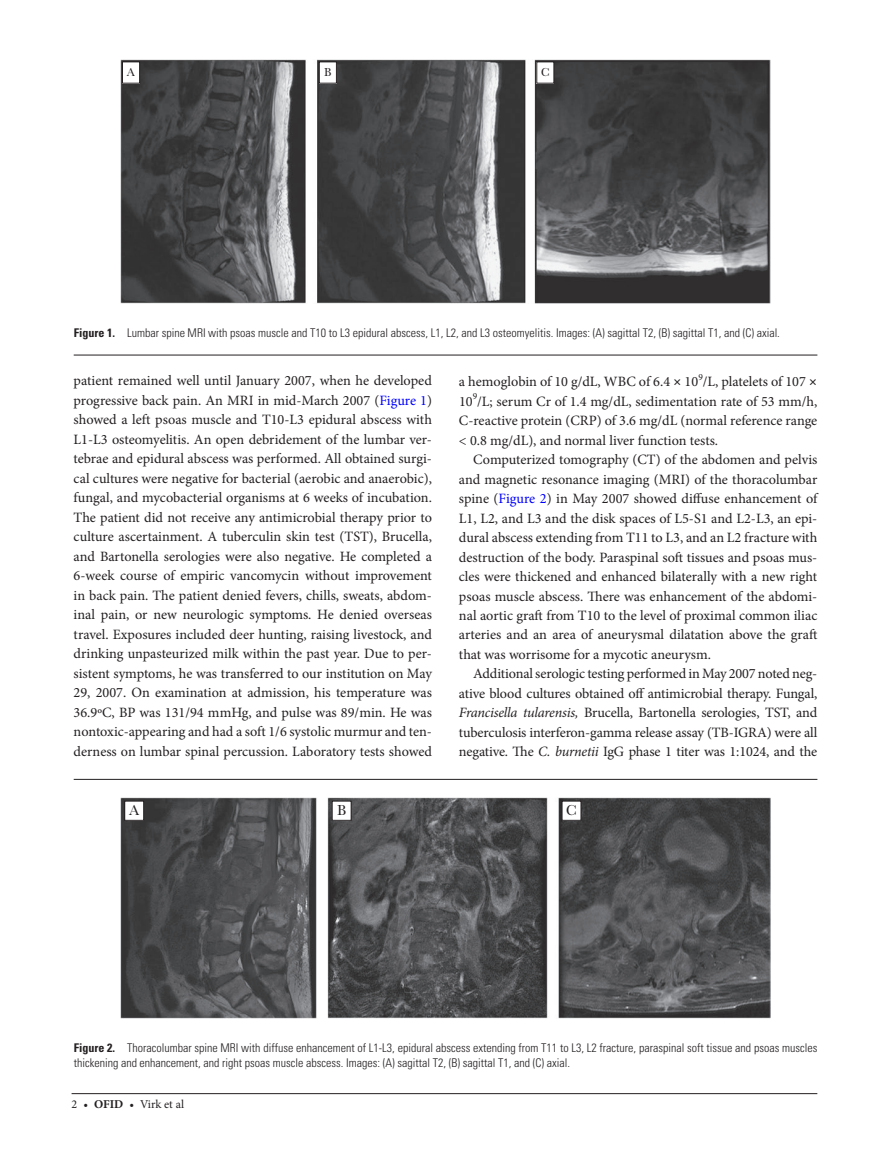
<style>
.page{position:relative;width:891px;height:1174px;background:#fff}
.page>*{position:absolute;margin:0;border:0;box-sizing:border-box;transform-origin:0 0}
.t1{font:15px "Baskerville MT Std";color:#231f20}
.t2{font:14.25px/19.5px "Minion Pro";letter-spacing:-.005em;color:#231f20;text-align:justify}
.t3{font:300 condensed 12px/15px "Univers LT Std";color:#231f20}
.t4{font:12px "Minion Pro";color:#231f20}
.t5{font:12px "Baskerville MT Std";color:#231f20}
.s1{font-weight:700}
.s2{color:#00f}
.s3{font-family:"Gandhari Unicode"}
.s4{font-style:italic}
</style>
<div class="page">
<hr style="left:72px;top:1093px;width:745px;height:1px;background:#231f20">
<hr style="left:74px;top:355px;width:743px;height:1px;background:#231f20">
<img style="left:120px;top:60px;width:651px;height:244px">
<div style="left:123px;top:62px;width:17px;height:21px;background:#fff"></div>
<div style="left:122px;top:61px;width:18px;height:23px;border:1px solid #231f20"></div>
<div style="left:537px;top:62px;width:17px;height:21px;background:#fff"></div>
<div style="left:319px;top:62px;width:17px;height:21px;background:#fff"></div>
<div style="left:319px;top:61px;width:18px;height:23px;border:1px solid #231f20"></div>
<hr style="left:74px;top:779px;width:743px;height:1px;background:#231f20">
<img style="left:121px;top:798px;width:649px;height:221px">
<div style="left:125px;top:801px;width:19px;height:19px;background:#fff"></div>
<div style="left:124px;top:801px;width:20px;height:20px;border:1px solid #231f20"></div>
<div style="left:332px;top:801px;width:19px;height:19px;background:#fff"></div>
<div style="left:332px;top:801px;width:20px;height:20px;border:1px solid #231f20"></div>
<div style="left:562px;top:801px;width:19px;height:19px;background:#fff"></div>
<p class="t5" style="left:127px;top:65px;width:10px">A</p>
<p class="t5" style="left:324px;top:65px;width:9px">B</p>
<p class="t5" style="left:541px;top:65px;width:10px">C</p>
<p class="t3" style="left:74px;top:326px;width:708px"><span class="s1">Figure 1.</span> Lumbar spine MRI with psoas muscle and T10 to L3 epidural abscess, L1, L2, and L3 osteomyelitis. Images: (A) sagittal T2, (B) sagittal T1, and (C) axial.</p>
<p class="t2" style="left:74px;top:371px;width:360px">patient remained well until January 2007, when he developed progressive back pain. An MRI in mid-March 2007 (<span class="s2">Figure 1</span>) showed a left psoas muscle and T10-L3 epidural abscess with L1-L3 osteomyelitis. An open debridement of the lumbar ver&shy;tebrae and epidural abscess was performed. All obtained surgi&shy;cal cultures were negative for bacterial (aerobic and anaerobic), fungal, and mycobacterial organisms at 6 weeks of incubation.<br>The patient did not receive any antimicrobial therapy prior to culture ascertainment. A tuberculin skin test (TST), Brucella, and Bartonella serologies were also negative. He completed a 6-week course of empiric vancomycin without improvement in back pain. The patient denied fevers, chills, sweats, abdom&shy;inal pain, or new neurologic symptoms. He denied overseas travel. Exposures included deer hunting, raising livestock, and drinking unpasteurized milk within the past year. Due to per&shy;sistent symptoms, he was transferred to our institution on May 29, 2007. On examination at admission, his temperature was 36.9ºC, BP was 131/94 mmHg, and pulse was 89/min. He was nontoxic-appearing and had a soft 1/6 systolic murmur and ten&shy;derness on lumbar spinal percussion. Laboratory tests showed</p>
<p class="t2" style="left:459px;top:372px;width:360px">a hemoglobin of 10 g/dL, WBC of 6.4 <span class="s3">×</span> 10<sup>9</sup>/L, platelets of 107 <span class="s3">× </span>10<sup>9</sup>/L; serum Cr of 1.4 mg/dL, sedimentation rate of 53 mm/h, C-reactive protein (CRP) of 3.6 mg/dL (normal reference range &lt; 0.8 mg/dL), and normal liver function tests.</p>
<p class="t2" style="left:459px;top:450px;width:360px;text-indent:14px">Computerized tomography (CT) of the abdomen and pelvis and magnetic resonance imaging (MRI) of the thoracolumbar spine (<span class="s2">Figure 2</span>) in May 2007 showed diffuse enhancement of L1, L2, and L3 and the disk spaces of L5-S1 and L2-L3, an epi&shy;dural abscess extending from T11 to L3, and an L2 fracture with destruction of the body. Paraspinal soft tissues and psoas mus&shy;cles were thickened and enhanced bilaterally with a new right psoas muscle abscess. There was enhancement of the abdomi&shy;nal aortic graft from T10 to the level of proximal common iliac arteries and an area of aneurysmal dilatation above the graft that was worrisome for a mycotic aneurysm.</p>
<p class="t2" style="left:459px;top:664px;width:360px;text-indent:14px">Additional serologic testing performed in May 2007 noted neg&shy;ative blood cultures obtained off antimicrobial therapy. Fungal, <span class="s4">Francisella tularensis,</span> Brucella, Bartonella serologies, TST, and tuberculosis interferon-gamma release assay (TB-IGRA) were all negative. The <span class="s4">C. burnetii</span> IgG phase 1 titer was 1:1024, and the</p>
<p class="t1" style="left:129px;top:802px;width:12px">A</p>
<p class="t1" style="left:337px;top:802px;width:11px">B</p>
<p class="t1" style="left:566px;top:802px;width:12px">C</p>
<p class="t3" style="left:74px;top:1041px;width:745px"><span class="s1">Figure 2.</span> Thoracolumbar spine MRI with diffuse enhancement of L1-L3, epidural abscess extending from T11 to L3, L2 fracture, paraspinal soft tissue and psoas muscles thickening and enhancement, and right psoas muscle abscess. Images: (A) sagittal T2, (B) sagittal T1, and (C) axial.</p>
<p class="t4" style="left:72px;top:1096px;width:114px">2 • <span class="s1">OFID</span> • Virk et al</p>
</div>
